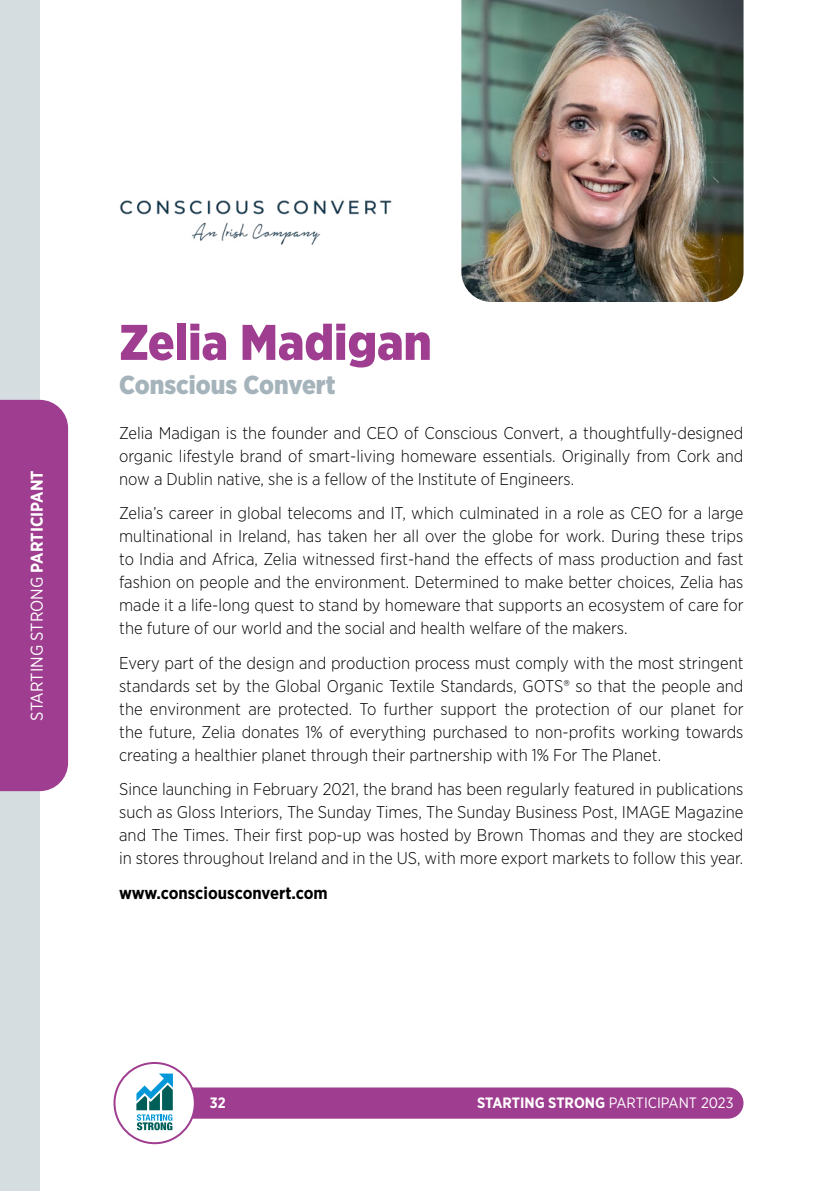
<style>
.page{position:relative;width:840px;height:1191px;background:#fff}
.page>*{position:absolute;margin:0;border:0;box-sizing:border-box;transform-origin:0 0}
.t1{font:900 50px "Gotham Narrow";color:#9f3e90}
.t2{font:900 26px "Gotham Narrow";color:#a5b3bb}
.t3{font:300 17px/23px "Gotham Narrow";color:#000;text-align:justify}
.t4{font:17px "Gotham Narrow";color:#fff}
.t5{font:700 17px "Gotham Narrow";color:#000}
.t6{font:15px "Gotham Narrow";color:#fff}
.t7{font:700 15px "Gotham Narrow";color:#fff}
.s1{font-weight:700}
</style>
<div class="page">
<div style="left:0;top:0;width:40px;height:1191px;background:#d6dde1"></div>
<div style="left:143px;top:1087px;width:600px;height:31px;background:#9f3e90;border-radius:16px"></div>
<div style="left:114px;top:1063px;width:81px;height:80px;background:#fff;border-radius:50%"></div>
<div style="left:113px;top:1062px;width:83px;height:82px;border:2px solid #9f3e90;border-radius:50%"></div>
<svg style="left:136px;top:1073px;width:37px;height:57px"></svg>
<div style="left:0;top:400px;width:68px;height:391px;background:#9f3e90"></div>
<img style="left:461px;top:0;width:282px;height:302px">
<img style="left:120px;top:200px;width:272px;height:45px">
<p class="t4" style="left:26px;top:720px;width:252px;rotate:-90deg">STARTING STRONG <span class="s1">PARTICIPANT</span></p>
<h1 class="t1" style="left:119px;top:309px;width:314px">Zelia Madigan</h1>
<h2 class="t2" style="left:119px;top:367px;width:218px">Conscious Convert</h2>
<p class="t3" style="left:119px;top:421px;width:625px">Zelia Madigan is the founder and CEO of Conscious Convert, a thoughtfully-designed organic lifestyle brand of smart-living homeware essentials. Originally from Cork and now a Dublin native, she is a fellow of the Institute of Engineers.</p>
<p class="t3" style="left:119px;top:501px;width:625px">Zelia’s career in global telecoms and IT, which culminated in a role as CEO for a large multinational in Ireland, has taken her all over the globe for work. During these trips to India and Africa, Zelia witnessed first-hand the effects of mass production and fast fashion on people and the environment. Determined to make better choices, Zelia has made it a life-long quest to stand by homeware that supports an ecosystem of care for the future of our world and the social and health welfare of the makers.</p>
<p class="t3" style="left:119px;top:651px;width:625px">Every part of the design and production process must comply with the most stringent standards set by the Global Organic Textile Standards, GOTS® so that the people and the environment are protected. To further support the protection of our planet for the future, Zelia donates 1% of everything purchased to non-profits working towards creating a healthier planet through their partnership with 1% For The Planet.</p>
<p class="t3" style="left:119px;top:777px;width:625px">Since launching in February 2021, the brand has been regularly featured in publications such as Gloss Interiors, The Sunday Times, The Sunday Business Post, IMAGE Magazine and The Times. Their first pop-up was hosted by Brown Thomas and they are stocked in stores throughout Ireland and in the US, with more export markets to follow this year.</p>
<p class="t5" style="left:119px;top:881px;width:210px">www.consciousconvert.com</p>
<p class="t7" style="left:210px;top:1093px;width:17px">32</p>
<p class="t6" style="left:477px;top:1093px;width:258px"><span class="s1">STARTING STRONG</span> PARTICIPANT 2023</p>
</div>
